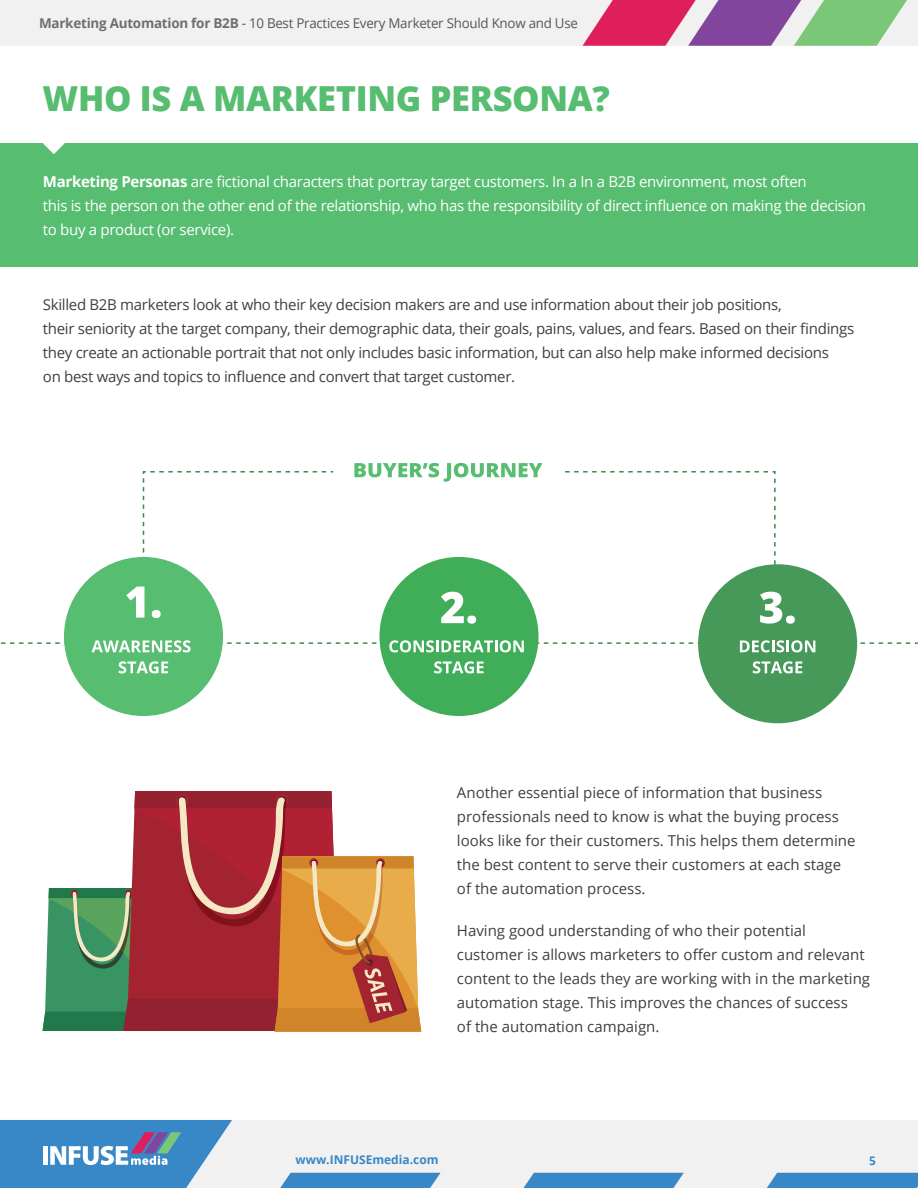
<style>
.page{position:relative;width:918px;height:1188px;background:#fff}
.page>*{position:absolute;margin:0;border:0;box-sizing:border-box;transform-origin:0 0}
.t1{font:800 34.5px "Open Sans";letter-spacing:-.01em;color:#57bd70}
.t2{font:15px/24px "Open Sans";color:#3f3f3f}
.t3{font:15px/24px "Open Sans";letter-spacing:-.02em;color:#3f3f3f}
.t4{font:15px/24px "Open Sans";letter-spacing:-.02em;color:#fff}
.t5{font:13.5px "Open Sans";letter-spacing:-.02em;color:#575756}
.t6{font:700 13.5px "Calibri";color:#3887c7}
.t7{font:700 12px "Open Sans";color:#3887c7}
.s1{font-weight:700;color:#706f6f}
.s2{font-weight:700}
</style>
<div class="page">
<div style="left:0;top:0;width:918px;height:46px;background:#f1f1f1"></div>
<svg style="left:0;top:1120px;width:918px;height:68px"></svg>
<svg style="left:583px;top:0;width:324px;height:46px"></svg>
<div style="left:0;top:143px;width:918px;height:124px;background:#57bd70"></div>
<svg style="left:43px;top:143px;width:22px;height:11px"></svg>
<svg style="left:150px;top:462px;width:626px;height:105px"></svg>
<div style="left:64px;top:557px;width:159px;height:159px;background:#57bd70;border-radius:50%"></div>
<svg style="left:119px;top:661px;width:49px;height:12px"></svg>
<div style="left:379px;top:557px;width:160px;height:159px;background:#40ad59;border-radius:50%"></div>
<svg style="left:434px;top:661px;width:50px;height:12px"></svg>
<div style="left:698px;top:564px;width:159px;height:159px;background:#479959;border-radius:50%"></div>
<svg style="left:1px;top:640px;width:917px;height:12px"></svg>
<svg style="left:753px;top:661px;width:49px;height:12px"></svg>
<svg style="left:126px;top:587px;width:18px;height:31px"></svg>
<svg style="left:152px;top:610px;width:9px;height:8px"></svg>
<svg style="left:441px;top:592px;width:35px;height:32px"></svg>
<svg style="left:760px;top:592px;width:35px;height:32px"></svg>
<svg style="left:43px;top:791px;width:378px;height:241px"></svg>
<p class="t5" style="left:39px;top:14px;width:540px"><span class="s1">Marketing Automation for B2B</span> - 10 Best Practices Every Marketer Should Know and Use</p>
<h1 class="t1" style="left:43px;top:73px;width:569px">WHO IS A MARKETING PERSONA?</h1>
<p class="t4" style="left:43px;top:169px;width:825px"><span class="s2">Marketing Personas</span> are fictional characters that portray target customers. In a In a B2B environment, most often<br>this is the person on the other end of the relationship, who has the responsibility of direct influence on making the decision to buy a product (or service).</p>
<p class="t3" style="left:43px;top:292px;width:813px">Skilled B2B marketers look at who their key decision makers are and use information about their job positions,<br>their seniority at the target company, their demographic data, their goals, pains, values, and fears. Based on their findings they create an actionable portrait that not only includes basic information, but can also help make informed decisions<br>on best ways and topics to influence and convert that target customer.</p>
<p class="t2" style="left:457px;top:781px;width:400px">Another essential piece of information that business professionals need to know is what the buying process looks like for their customers. This helps them determine the best content to serve their customers at each stage of the automation process.</p>
<p class="t2" style="left:457px;top:918px;width:415px">Having good understanding of who their potential customer is allows marketers to offer custom and relevant content to the leads they are working with in the marketing automation stage. This improves the chances of success<br>of the automation campaign.</p>
<p class="t7" style="left:295px;top:1151px;width:145px">www.INFUSEmedia.com</p>
<p class="t6" style="left:869px;top:1152px;width:8px">5</p>
</div>
